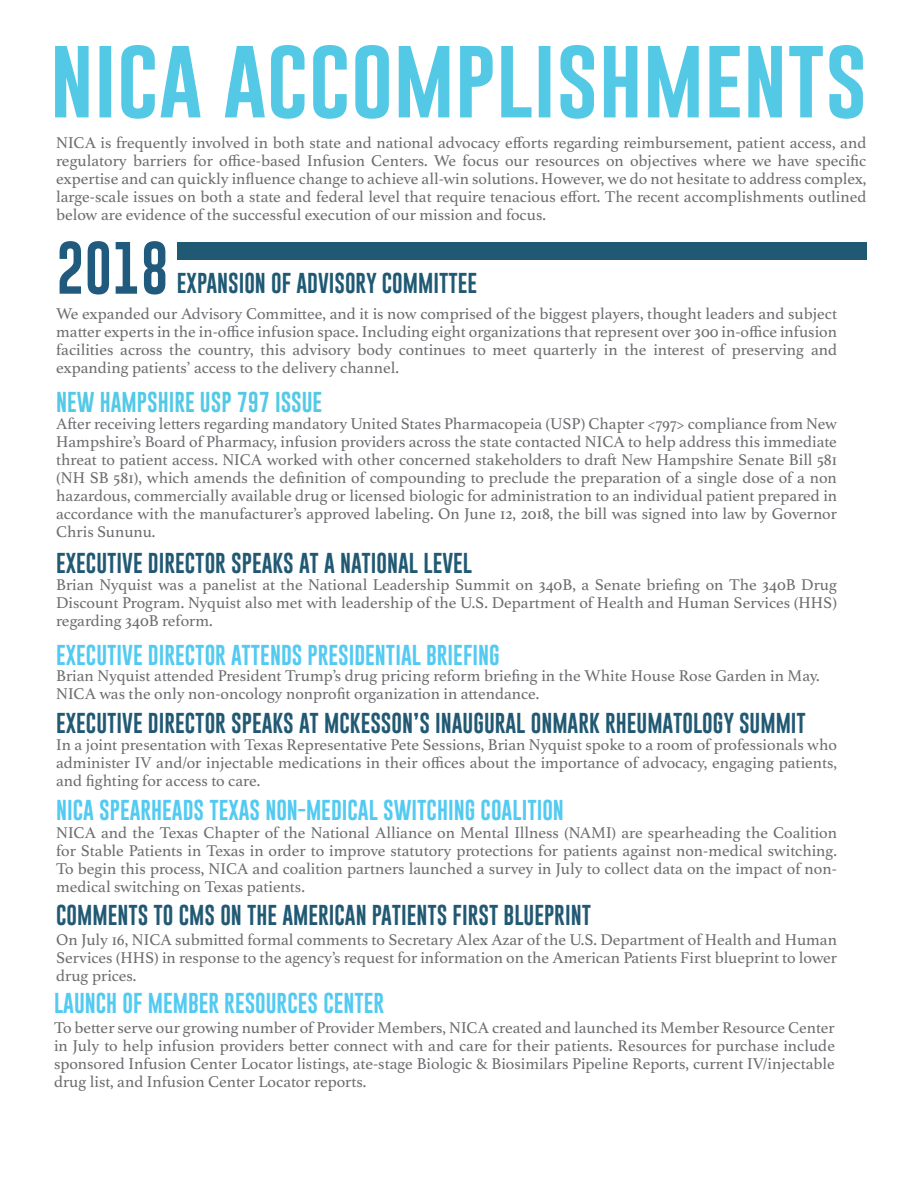
<style>
.page{position:relative;width:918px;height:1188px;background:#fff}
.page>*{position:absolute;margin:0;border:0;box-sizing:border-box;transform-origin:0 0}
.t1{font:54px "Gobold";color:#205b7d}
.t2{font:21px "Gobold";color:#215973}
.t3{font:21px "Gobold";color:#52caf1}
.t4{font:21px "Gobold";color:#1f5973}
.t5{font:21px "Gobold";color:#53c9e6}
.t6{font:16.5px/18px "Athelas";color:#6c6d70;text-align:justify}
</style>
<div class="page">
<svg style="left:55px;top:45px;width:808px;height:74px"></svg>
<div style="left:177px;top:242px;width:689px;height:18px;background:#1f5973"></div>
<p class="t6" style="left:56px;top:135px;width:812px">NICA is frequently involved in both state and national advocacy efforts regarding reimbursement, patient access, and regulatory barriers for office-based Infusion Centers. We focus our resources on objectives where we have specific expertise and can quickly influence change to achieve all-win solutions. However, we do not hesitate to address complex, large-scale issues on both a state and federal level that require tenacious effort. The recent accomplishments outlined below are evidence of the successful execution of our mission and focus.</p>
<p class="t1" style="left:56px;top:233px;width:114px">2018</p>
<p class="t4" style="left:177px;top:269px;width:302px">EXPANSION OF ADVISORY COMMITTEE</p>
<p class="t6" style="left:56px;top:305px;width:783px">We expanded our Advisory Committee, and it is now comprised of the biggest players, thought leaders and subject matter experts in the in-office infusion space. Including eight organizations that represent over 300 in-office infusion facilities across the country, this advisory body continues to meet quarterly in the interest of preserving and expanding patients’ access to the delivery channel.</p>
<p class="t5" style="left:56px;top:388px;width:268px">NEW HAMPSHIRE USP 797 ISSUE</p>
<p class="t6" style="left:56px;top:415px;width:783px">After receiving letters regarding mandatory United States Pharmacopeia (USP) Chapter &lt;797&gt; compliance from New Hampshire’s Board of Pharmacy, infusion providers across the state contacted NICA to help address this immediate threat to patient access. NICA worked with other concerned stakeholders to draft New Hampshire Senate Bill 581 (NH SB 581), which amends the definition of compounding to preclude the preparation of a single dose of a non hazardous, commercially available drug or licensed biologic for administration to an individual patient prepared in accordance with the manufacturer’s approved labeling. On June 12, 2018, the bill was signed into law by Governor Chris Sununu.</p>
<p class="t2" style="left:56px;top:550px;width:417px">EXECUTIVE DIRECTOR SPEAKS AT A NATIONAL LEVEL</p>
<p class="t6" style="left:56px;top:576px;width:783px">Brian Nyquist was a panelist at the National Leadership Summit on 340B, a Senate briefing on The 340B Drug Discount Program. Nyquist also met with leadership of the U.S. Department of Health and Human Services (HHS) regarding 340B reform.</p>
<p class="t3" style="left:56px;top:641px;width:445px">EXECUTIVE DIRECTOR ATTENDS PRESIDENTIAL BRIEFING</p>
<p class="t6" style="left:56px;top:668px;width:765px">Brian Nyquist attended President Trump’s drug pricing reform briefing in the White House Rose Garden in May.<br>NICA was the only non-oncology nonprofit organization in attendance.</p>
<p class="t2" style="left:56px;top:710px;width:751px">EXECUTIVE DIRECTOR SPEAKS AT MCKESSON’S INAUGURAL ONMARK RHEUMATOLOGY SUMMIT</p>
<p class="t6" style="left:56px;top:737px;width:782px">In a joint presentation with Texas Representative Pete Sessions, Brian Nyquist spoke to a room of professionals who administer IV and/or injectable medications in their offices about the importance of advocacy, engaging patients, and fighting for access to care.</p>
<p class="t3" style="left:56px;top:796px;width:509px">NICA SPEARHEADS TEXAS NON-MEDICAL SWITCHING COALITION</p>
<p class="t6" style="left:56px;top:825px;width:783px">NICA and the Texas Chapter of the National Alliance on Mental Illness (NAMI) are spearheading the Coalition for Stable Patients in Texas in order to improve statutory protections for patients against non-medical switching.<br>To begin this process, NICA and coalition partners launched a survey in July to collect data on the impact of non&shy;medical switching on Texas patients.</p>
<p class="t2" style="left:56px;top:901px;width:536px">COMMENTS TO CMS ON THE AMERICAN PATIENTS FIRST BLUEPRINT</p>
<p class="t6" style="left:56px;top:931px;width:782px">On July 16, NICA submitted formal comments to Secretary Alex Azar of the U.S. Department of Health and Human Services (HHS) in response to the agency’s request for information on the American Patients First blueprint to lower drug prices.</p>
<p class="t3" style="left:54px;top:990px;width:332px">LAUNCH OF MEMBER RESOURCES CENTER</p>
<p class="t6" style="left:54px;top:1020px;width:783px">To better serve our growing number of Provider Members, NICA created and launched its Member Resource Center in July to help infusion providers better connect with and care for their patients. Resources for purchase include sponsored Infusion Center Locator listings, ate-stage Biologic &amp; Biosimilars Pipeline Reports, current IV/injectable drug list, and Infusion Center Locator reports.</p>
</div>
